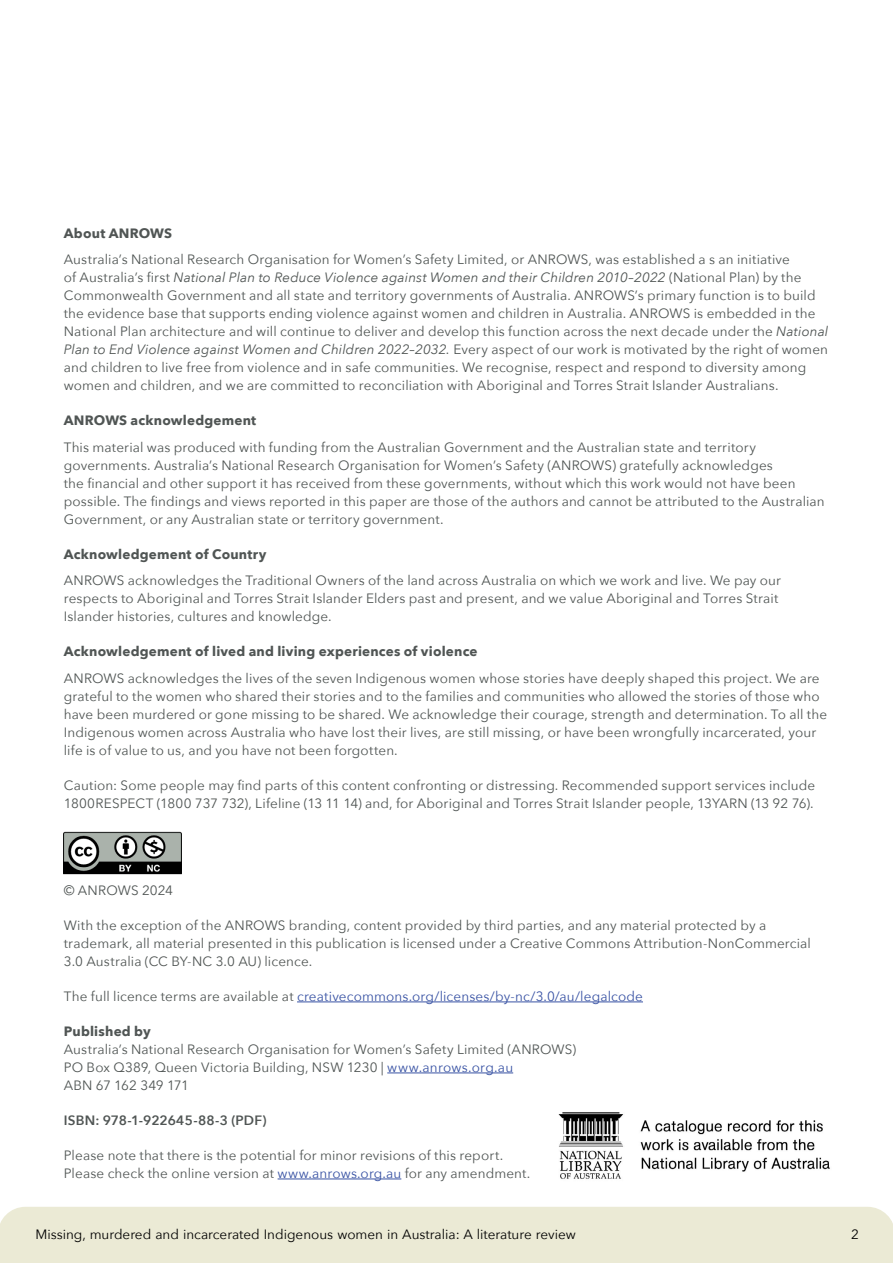
<style>
.page{position:relative;width:893px;height:1263px;background:#fff}
.page>*{position:absolute;margin:0;border:0;box-sizing:border-box;transform-origin:0 0}
.t1{font:13.5px/18px "Avenir Next";letter-spacing:.01em;color:#505554}
.t2{font:700 13.5px "Avenir Next";letter-spacing:.015em;color:#505554}
.t3{font:13.5px "Avenir Next";letter-spacing:.01em;color:#3953a4}
.t4{font:13.5px "Avenir Next";color:#000}
.t5{font:600 13.5px "Avenir Next";letter-spacing:.005em;color:#505554}
.s1{font-style:italic}
.s2{color:#505554}
.s3{color:#3953a4}
</style>
<div class="page">
<hr style="left:297px;top:1001px;width:346px;height:1px;background:#3953a4">
<hr style="left:387px;top:1072px;width:126px;height:1px;background:#3953a4">
<hr style="left:278px;top:1178px;width:123px;height:1px;background:#3953a4">
<img style="left:558px;top:1112px;width:272px;height:67px">
<img style="left:64px;top:831px;width:118px;height:44px">
<div style="left:0;top:1207px;width:893px;height:56px;background:#ebead5"></div>
<p class="t2" style="left:64px;top:221px;width:110px">About ANROWS</p>
<p class="t1" style="left:64px;top:250px;width:766px">Australia’s National Research Organisation for Women’s Safety Limited, or ANROWS, was established a s an initiative<br>of Australia’s first <span class="s1">National Plan to Reduce Violence against Women and their Children 2010–2022</span> (National Plan) by the Commonwealth Government and all state and territory governments of Australia. ANROWS’s primary function is to build the evidence base that supports ending violence against women and children in Australia. ANROWS is embedded in the National Plan architecture and will continue to deliver and develop this function across the next decade under the <span class="s1">National Plan to End Violence against Women and Children 2022–2032.</span> Every aspect of our work is motivated by the right of women and children to live free from violence and in safe communities. We recognise, respect and respond to diversity among women and children, and we are committed to reconciliation with Aboriginal and Torres Strait Islander Australians.</p>
<p class="t2" style="left:64px;top:409px;width:194px">ANROWS acknowledgement</p>
<p class="t1" style="left:64px;top:437px;width:762px">This material was produced with funding from the Australian Government and the Australian state and territory governments. Australia’s National Research Organisation for Women’s Safety (ANROWS) gratefully acknowledges<br>the financial and other support it has received from these governments, without which this work would not have been possible. The findings and views reported in this paper are those of the authors and cannot be attributed to the Australian Government, or any Australian state or territory government.</p>
<p class="t2" style="left:64px;top:542px;width:204px">Acknowledgement of Country</p>
<p class="t1" style="left:64px;top:571px;width:719px">ANROWS acknowledges the Traditional Owners of the land across Australia on which we work and live. We pay our respects to Aboriginal and Torres Strait Islander Elders past and present, and we value Aboriginal and Torres Strait<br>Islander histories, cultures and knowledge.</p>
<p class="t2" style="left:64px;top:640px;width:415px">Acknowledgement of lived and living experiences of violence</p>
<p class="t1" style="left:64px;top:668px;width:765px">ANROWS acknowledges the lives of the seven Indigenous women whose stories have deeply shaped this project. We are grateful to the women who shared their stories and to the families and communities who allowed the stories of those who have been murdered or gone missing to be shared. We acknowledge their courage, strength and determination. To all the Indigenous women across Australia who have lost their lives, are still missing, or have been wrongfully incarcerated, your life is of value to us, and you have not been forgotten.</p>
<p class="t1" style="left:64px;top:775px;width:753px">Caution: Some people may find parts of this content confronting or distressing. Recommended support services include<br>1800RESPECT (1800 737 732), Lifeline (13 11 14) and, for Aboriginal and Torres Strait Islander people, 13YARN (13 92 76).</p>
<p class="t1" style="left:64px;top:880px;width:111px">© ANROWS 2024</p>
<p class="t1" style="left:64px;top:915px;width:749px">With the exception of the ANROWS branding, content provided by third parties, and any material protected by a trademark, all material presented in this publication is licensed under a Creative Commons Attribution-NonCommercial<br>3.0 Australia (CC BY-NC 3.0 AU) licence.</p>
<p class="t3" style="left:64px;top:985px;width:581px"><span class="s2">The full licence terms are available at</span> creativecommons.org/licenses/by-nc/3.0/au/legalcode</p>
<p class="t2" style="left:64px;top:1019px;width:88px">Published by</p>
<p class="t1" style="left:64px;top:1039px;width:514px">Australia’s National Research Organisation for Women’s Safety Limited (ANROWS)<br>PO Box Q389, Queen Victoria Building, NSW 1230 | <span class="s3">www.anrows.org.au<br></span>ABN 67 162 349 171</p>
<p class="t5" style="left:64px;top:1108px;width:204px">ISBN: 978-1-922645-88-3 (PDF)</p>
<p class="t1" style="left:64px;top:1145px;width:468px">Please note that there is the potential for minor revisions of this report.<br>Please check the online version at <span class="s3">www.anrows.org.au</span> for any amendment.</p>
<p class="t4" style="left:35px;top:1223px;width:542px">Missing, murdered and incarcerated Indigenous women in Australia: A literature review</p>
<p class="t4" style="left:851px;top:1223px;width:9px">2</p>
</div>
